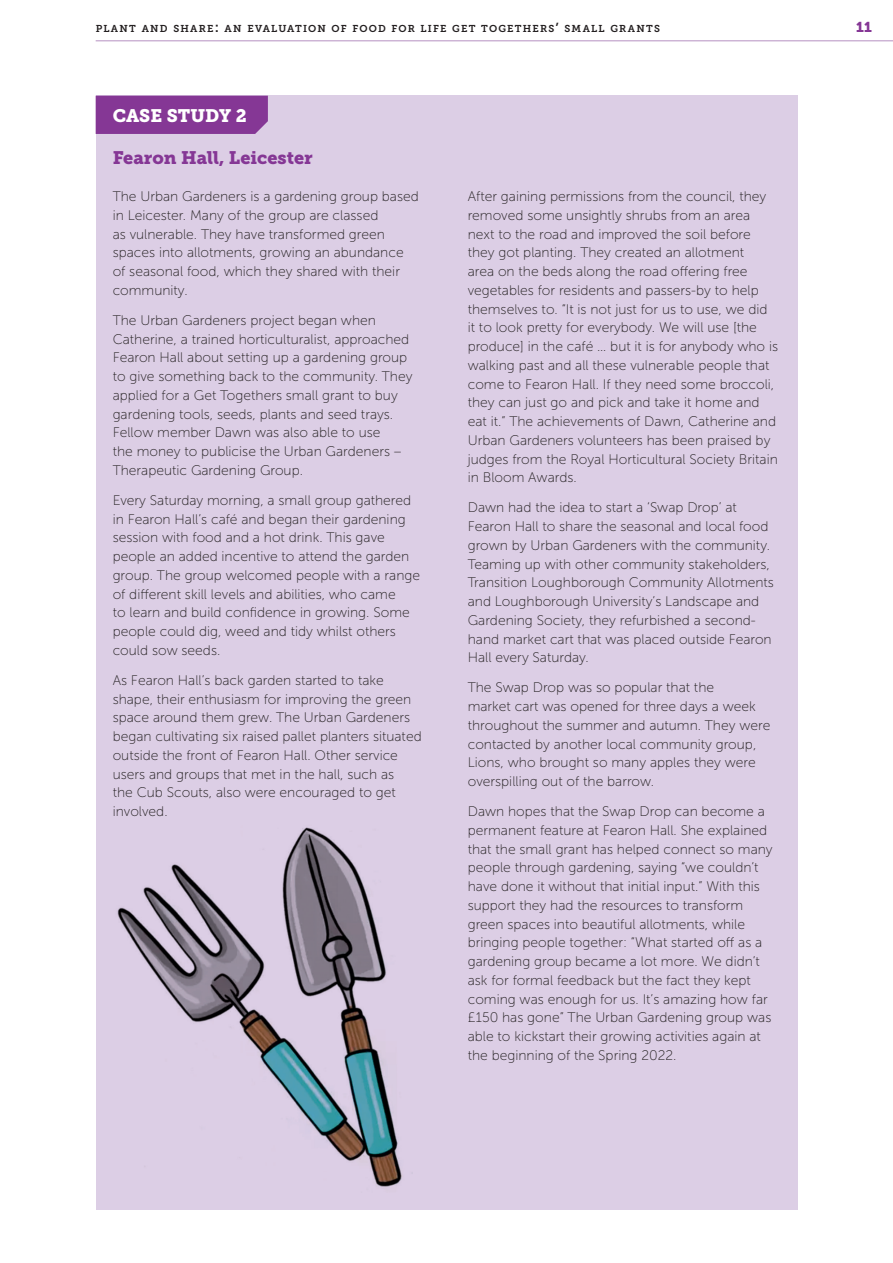
<style>
.page{position:relative;width:893px;height:1263px;background:#fff}
.page>*{position:absolute;margin:0;border:0;box-sizing:border-box;transform-origin:0 0}
.subhead{font:18px "Museo Slab 900";color:#853795}
.table_head{font:18px "Museo Slab 900";color:#fff}
.t1{font:14.25px "Museo Slab 900";color:#853795}
.case_study{font:13.8px/18.8px "Museo Sans 100";color:#231f20}
.t2{font:10.05px "Museo Slab 700";letter-spacing:.12em;color:#231f20}
.s1{font-size:14.25px}
</style>
<div class="page">
<hr style="left:96px;top:40px;width:797px;height:1px;background:#b690c2">
<div style="left:96px;top:95px;width:701px;height:1115px;background:#dccee5"></div>
<div style="left:96px;top:96px;width:172px;height:38px;background:#853795"></div>
<img style="left:117px;top:827px;width:285px;height:360px">
<p class="t2" style="left:96px;top:23px;width:566px">PLANT AND SHARE<span class="s1">:</span> AN EVALUATION OF FOOD FOR LIFE GET TOGETHERS<span class="s1">’</span> SMALL GRANTS</p>
<p class="t1" style="left:856px;top:19px;width:17px">11</p>
<p class="table_head" style="left:113px;top:105px;width:136px">CASE STUDY 2</p>
<p class="subhead" style="left:113px;top:147px;width:201px">Fearon Hall, Leicester</p>
<p class="case_study" style="left:113px;top:187px;width:308px">The Urban Gardeners is a gardening group based in Leicester. Many of the group are classed<br>as vulnerable. They have transformed green spaces into allotments, growing an abundance of seasonal food, which they shared with their community.</p>
<p class="case_study" style="left:113px;top:311px;width:301px">The Urban Gardeners project began when Catherine, a trained horticulturalist, approached Fearon Hall about setting up a gardening group to give something back to the community. They applied for a Get Togethers small grant to buy gardening tools, seeds, plants and seed trays.<br>Fellow member Dawn was also able to use<br>the money to publicise the Urban Gardeners – Therapeutic Gardening Group.</p>
<p class="case_study" style="left:113px;top:491px;width:309px">Every Saturday morning, a small group gathered in Fearon Hall’s café and began their gardening session with food and a hot drink. This gave people an added incentive to attend the garden group. The group welcomed people with a range of different skill levels and abilities, who came<br>to learn and build confidence in growing. Some people could dig, weed and tidy whilst others could sow seeds.</p>
<p class="case_study" style="left:113px;top:671px;width:311px">As Fearon Hall’s back garden started to take shape, their enthusiasm for improving the green space around them grew. The Urban Gardeners began cultivating six raised pallet planters situated outside the front of Fearon Hall. Other service users and groups that met in the hall, such as<br>the Cub Scouts, also were encouraged to get involved.</p>
<p class="case_study" style="left:468px;top:187px;width:312px">After gaining permissions from the council, they removed some unsightly shrubs from an area next to the road and improved the soil before they got planting. They created an allotment<br>area on the beds along the road offering free vegetables for residents and passers-by to help themselves to. “It is not just for us to use, we did it to look pretty for everybody. We will use [the produce] in the café … but it is for anybody who is walking past and all these vulnerable people that come to Fearon Hall. If they need some broccoli, they can just go and pick and take it home and eat it.” The achievements of Dawn, Catherine and Urban Gardeners volunteers has been praised by judges from the Royal Horticultural Society Britain in Bloom Awards.</p>
<p class="case_study" style="left:468px;top:498px;width:308px">Dawn had the idea to start a ‘Swap Drop’ at Fearon Hall to share the seasonal and local food grown by Urban Gardeners with the community.<br>Teaming up with other community stakeholders, Transition Loughborough Community Allotments and Loughborough University’s Landscape and Gardening Society, they refurbished a second&shy;hand market cart that was placed outside Fearon Hall every Saturday.</p>
<p class="case_study" style="left:468px;top:678px;width:304px">The Swap Drop was so popular that the<br>market cart was opened for three days a week throughout the summer and autumn. They were contacted by another local community group, Lions, who brought so many apples they were overspilling out of the barrow.</p>
<p class="case_study" style="left:468px;top:802px;width:306px">Dawn hopes that the Swap Drop can become a permanent feature at Fearon Hall. She explained that the small grant has helped connect so many people through gardening, saying “we couldn’t have done it without that initial input.” With this support they had the resources to transform green spaces into beautiful allotments, while bringing people together: “What started off as a gardening group became a lot more. We didn’t ask for formal feedback but the fact they kept coming was enough for us. It’s amazing how far £150 has gone” The Urban Gardening group was able to kickstart their growing activities again at the beginning of the Spring 2022.</p>
</div>
